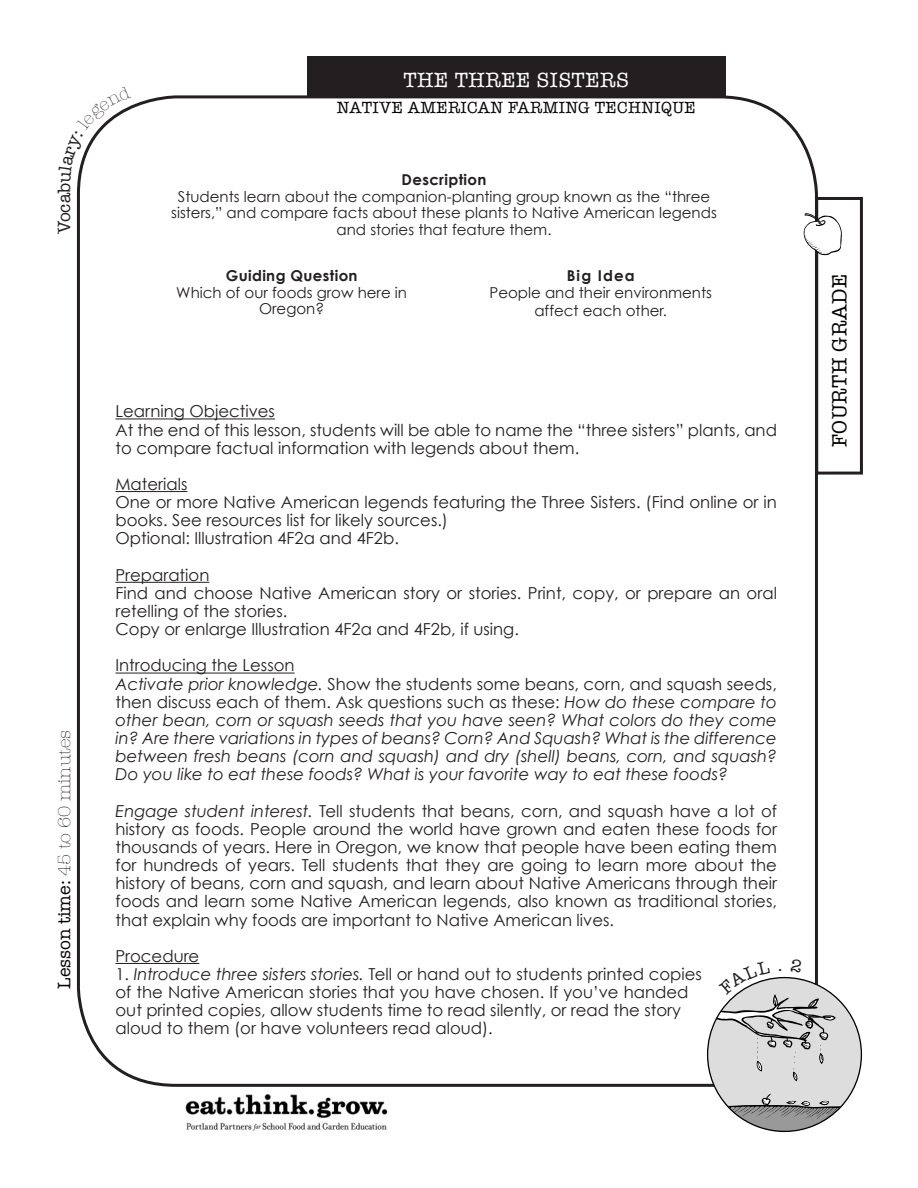
<style>
.page{position:relative;width:918px;height:1188px;background:#fff}
.page>*{position:absolute;margin:0;border:0;box-sizing:border-box;transform-origin:0 0}
.t1{font:21px "American Typewriter";letter-spacing:.025em;color:#fff}
.t2{font:21px "American Typewriter";letter-spacing:.025em;color:#040503}
.t3{font:300 18px "American Typewriter";color:#040503}
.t4{font:18px "American Typewriter";color:#231f20}
.t5{font:16.5px/18.1px "Century Gothic";color:#231f20}
.t6{font:italic 16.5px/18.1px "Century Gothic";color:#231f20;text-align:justify}
.t7{font:16.5px "American Typewriter";letter-spacing:.025em;color:#040503}
.t8{font:15px/16.5px "Century Gothic";color:#231f20;text-align:center}
.t9{font:700 15px "Century Gothic";letter-spacing:.025em;color:#231f20}
.s1{font-weight:400}
.s2{font-style:normal}
.s3{font-style:italic}
</style>
<div class="page">
<img style="left:185px;top:1094px;width:203px;height:37px">
<div style="left:308px;top:56px;width:418px;height:40px;background:#231f20"></div>
<hr style="left:116px;top:418px;width:159px;height:1px;background:#231f20">
<hr style="left:116px;top:491px;width:71px;height:1px;background:#231f20">
<hr style="left:116px;top:582px;width:93px;height:1px;background:#231f20">
<hr style="left:116px;top:673px;width:179px;height:1px;background:#231f20">
<hr style="left:116px;top:963px;width:83px;height:1px;background:#231f20">
<div style="left:815px;top:197px;width:48px;height:278px;border:3px solid #231f20"></div>
<svg style="left:804px;top:213px;width:38px;height:43px"></svg>
<svg style="left:77px;top:105px;width:54px;height:78px"></svg>
<svg style="left:706px;top:959px;width:157px;height:174px"></svg>
<p class="t4" style="left:54px;top:234px;width:53px;rotate:-90deg">VOCAB</p>
<p class="t3" style="left:54px;top:989px;width:260px;rotate:-90deg"><span class="s1">LESSON TIME:</span> 45 to 60 minutes</p>
<p class="t1" style="left:403px;top:68px;width:227px">THE THREE SISTERS</p>
<p class="t7" style="left:337px;top:99px;width:360px">NATIVE AMERICAN FARMING TECHNIQUE</p>
<p class="t9" style="left:402px;top:170px;width:87px">Description</p>
<p class="t8" style="left:171px;top:188px;width:547px">Students learn about the companion-planting group known as the “three sisters,” and compare facts about these plants to Native American legends and stories that feature them.</p>
<p class="t9" style="left:226px;top:266px;width:133px">Guiding Question</p>
<p class="t8" style="left:176px;top:284px;width:232px">Which of our foods grow here in<br>Oregon?</p>
<p class="t9" style="left:567px;top:266px;width:69px">Big Idea</p>
<p class="t8" style="left:489px;top:283px;width:224px;line-height:18.1px">People and their environments affect each other.</p>
<p class="t5" style="left:116px;top:402px;width:161px">Learning Objectives</p>
<p class="t5" style="left:116px;top:420px;width:663px">At the end of this lesson, students will be able to name the “three sisters” plants, and to compare factual information with legends about them.</p>
<p class="t5" style="left:116px;top:475px;width:73px">Materials</p>
<p class="t5" style="left:116px;top:493px;width:663px">One or more Native American legends featuring the Three Sisters. (Find online or in books. See resources list for likely sources.)</p>
<p class="t5" style="left:116px;top:529px;width:285px">Optional: Illustration 4F2a and 4F2b.</p>
<p class="t5" style="left:116px;top:565px;width:95px">Preparation</p>
<p class="t5" style="left:116px;top:584px;width:663px">Find and choose Native American story or stories. Print, copy, or prepare an oral retelling of the stories.</p>
<p class="t5" style="left:116px;top:620px;width:405px">Copy or enlarge Illustration 4F2a and 4F2b, if using.</p>
<p class="t5" style="left:116px;top:656px;width:181px">Introducing the Lesson</p>
<p class="t6" style="left:116px;top:674px;width:663px">Activate prior knowledge. <span class="s2">Show the students some beans, corn, and squash seeds, then discuss each of them. Ask questions such as these:</span> How do these compare to other bean, corn or squash seeds that you have seen? What colors do they come in? Are there variations in types of beans? Corn? And Squash? What is the difference between fresh beans (corn and squash) and dry (shell) beans, corn, and squash?<br>Do you like to eat these foods? What is your favorite way to eat these foods?</p>
<p class="t5" style="left:116px;top:801px;width:663px;text-align:justify"><span class="s3">Engage student interest.</span> Tell students that beans, corn, and squash have a lot of history as foods. People around the world have grown and eaten these foods for thousands of years. Here in Oregon, we know that people have been eating them for hundreds of years. Tell students that they are going to learn more about the history of beans, corn and squash, and learn about Native Americans through their foods and learn some Native American legends, also known as traditional stories, that explain why foods are important to Native American lives.</p>
<p class="t5" style="left:116px;top:947px;width:85px">Procedure</p>
<p class="t5" style="left:116px;top:965px;width:588px">1. <span class="s3">Introduce three sisters stories.</span> Tell or hand out to students printed copies of the Native American stories that you have chosen. If you’ve handed out printed copies, allow students time to read silently, or read the story aloud to them (or have volunteers read aloud).</p>
<p class="t2" style="left:828px;top:447px;width:175px;rotate:-90deg">FOURTH GRADE</p>
</div>
